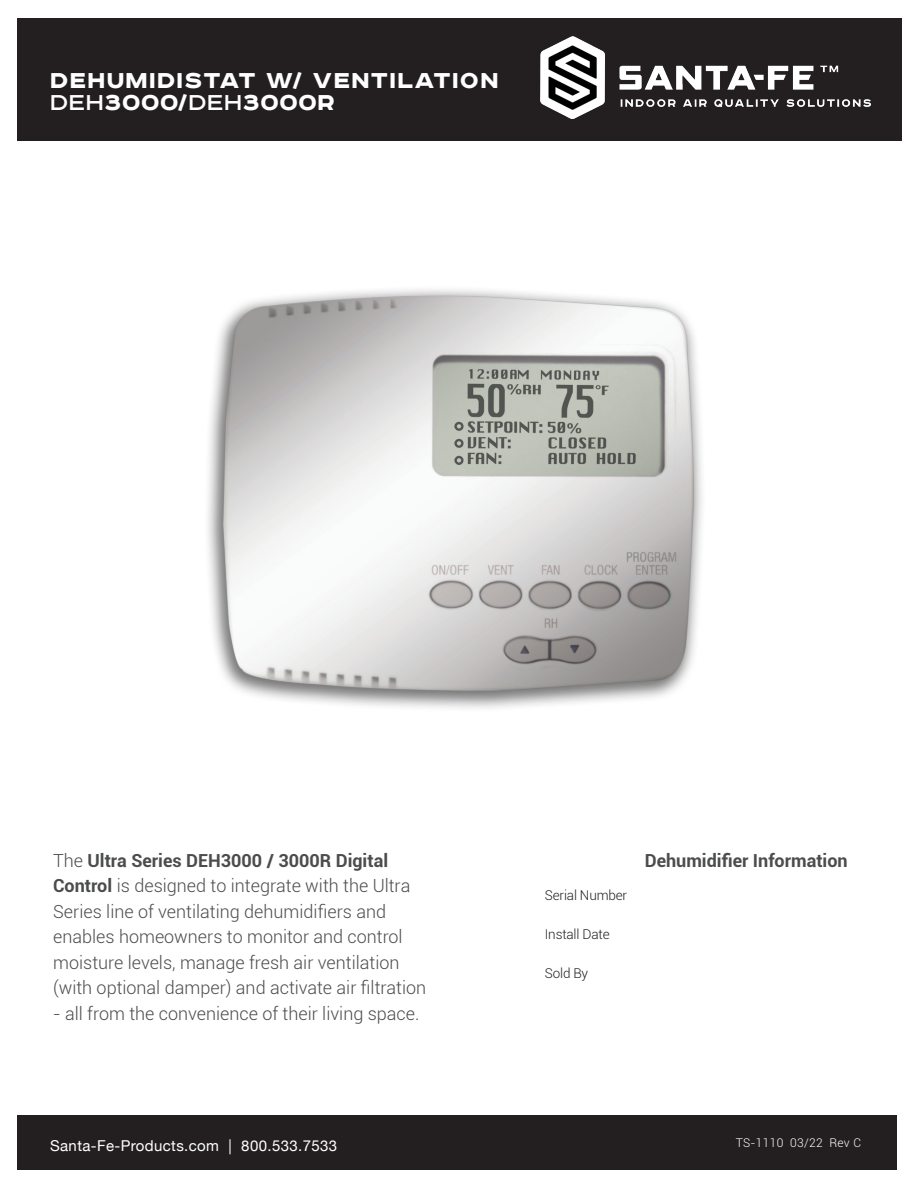
<style>
.page{position:relative;width:918px;height:1188px;background:#fff}
.page>*{position:absolute;margin:0;border:0;box-sizing:border-box;transform-origin:0 0}
.t1{font:900 27px/22.5px "Road Radio";letter-spacing:.05em;color:#fff}
.t2{font:300 18px/25.5px "Roboto";color:#4b4c4d}
.t3{font:700 18px "Roboto";color:#4b4c4d}
.Paragraph_Style_1{font:15px "Helvetica Neue";letter-spacing:.025em;color:#fff}
.Paragraph_Style_1-2{font:300 13.5px "Roboto";letter-spacing:-.015em;color:#231f20}
.t4{font:300 12px "Roboto";letter-spacing:.025em;color:#fff}
.s1{font-weight:400}
.s2{font-weight:700}
</style>
<div class="page">
<div style="left:17px;top:18px;width:884px;height:122px;background:#231f20"></div>
<img style="left:541px;top:37px;width:329px;height:82px">
<img style="left:208px;top:289px;width:494px;height:419px">
<div style="left:17px;top:1116px;width:879px;height:54px;background:#231f20"></div>
<p class="t1" style="left:50px;top:69px;width:450px">DEHUMIDISTAT W/ VENTILATION<br><span class="s1">DEH</span>3000/<span class="s1">DEH</span>3000R</p>
<p class="t2" style="left:53px;top:847px;width:375px">The <span class="s2">Ultra Series DEH3000 / 3000R Digital Control</span> is designed to integrate with the Ultra Series line of ventilating dehumidifiers and enables homeowners to monitor and control moisture levels, manage fresh air ventilation (with optional damper) and activate air filtration</p>
<p class="t2" style="left:53px;top:1000px;width:368px">- all from the convenience of their living space.</p>
<p class="Paragraph_Style_1-2" style="left:545px;top:886px;width:84px">Serial Number</p>
<p class="Paragraph_Style_1-2" style="left:545px;top:925px;width:66px">Install Date</p>
<p class="Paragraph_Style_1-2" style="left:545px;top:964px;width:45px">Sold By</p>
<p class="t3" style="left:645px;top:848px;width:204px">Dehumidifier Information</p>
<p class="Paragraph_Style_1" style="left:50px;top:1135px;width:289px">Santa-Fe-Products.com | 800.533.7533</p>
<p class="t4" style="left:736px;top:1135px;width:127px">TS-1110 03/22 Rev C</p>
</div>
